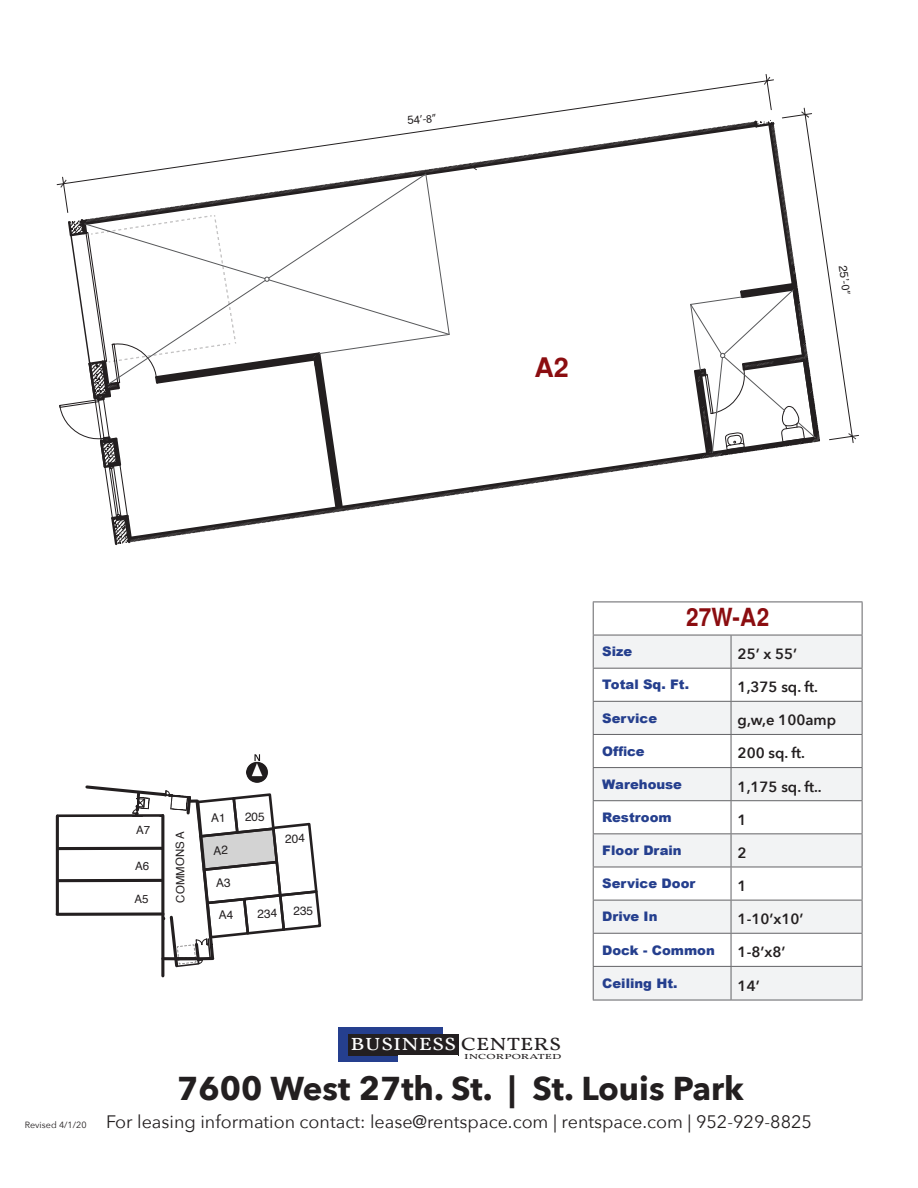
<style>
.page{position:relative;width:918px;height:1188px;background:#fff}
.page>*{position:absolute;margin:0;border:0;box-sizing:border-box;transform-origin:0 0}
.t1{font:700 33px "Avenir Next";color:#231f20}
.t2{font:700 27px "Helvetica";color:#8b0d10}
.t3{font:700 25.05px "Helvetica";color:#8b0d10;scale:.9 1}
.t4{font:18px "Avenir Next";color:#231f20}
.t5{font:18px "Vollkorn";color:#fff;scale:1.27 1}
.t6{font:600 14.85px "Avenir Next";color:#231f20}
.t7{font:900 13.2px "Arial";color:#253f8e}
.t8{font:11.55px "Helvetica";color:#231f20}
.t9{font:11.55px "Myriad Pro";color:#231f20}
.t10{font:9px "Avenir Next";color:#231f20}
.t11{font:7.5px "Vollkorn";color:#231f20;scale:1.68 1}
.s1{font-family:"Helvetica"}
.s2{font-family:"Myriad Pro"}
.s3{color:#231f20}
</style>
<div class="page">
<div style="left:339px;top:1028px;width:104px;height:34px;background:#253f8e"></div>
<div style="left:348px;top:1034px;width:110px;height:22px;background:#231f20"></div>
<div style="left:399px;top:1055px;width:59px;height:8px;background:#fff"></div>
<svg style="left:594px;top:636px;width:268px;height:364px;fill:#f2f3f4"></svg>
<hr style="left:862px;top:602px;width:1px;height:33px;background:#636366">
<hr style="left:593px;top:635px;width:1px;height:33px;background:#636366">
<hr style="left:731px;top:635px;width:1px;height:33px;background:#636366">
<hr style="left:862px;top:635px;width:1px;height:33px;background:#636366">
<hr style="left:593px;top:668px;width:138px;height:1px;background:#636366">
<hr style="left:593px;top:669px;width:1px;height:32px;background:#636366">
<hr style="left:731px;top:668px;width:132px;height:1px;background:#636366">
<hr style="left:731px;top:669px;width:1px;height:32px;background:#636366">
<hr style="left:862px;top:669px;width:1px;height:32px;background:#636366">
<hr style="left:593px;top:701px;width:138px;height:1px;background:#636366">
<hr style="left:593px;top:702px;width:1px;height:32px;background:#636366">
<hr style="left:731px;top:701px;width:132px;height:1px;background:#636366">
<hr style="left:731px;top:702px;width:1px;height:32px;background:#636366">
<hr style="left:862px;top:702px;width:1px;height:32px;background:#636366">
<hr style="left:593px;top:734px;width:138px;height:1px;background:#636366">
<hr style="left:593px;top:735px;width:1px;height:32px;background:#636366">
<hr style="left:731px;top:734px;width:132px;height:1px;background:#636366">
<hr style="left:731px;top:735px;width:1px;height:32px;background:#636366">
<hr style="left:862px;top:735px;width:1px;height:32px;background:#636366">
<hr style="left:593px;top:767px;width:138px;height:1px;background:#636366">
<hr style="left:593px;top:768px;width:1px;height:32px;background:#636366">
<hr style="left:731px;top:767px;width:132px;height:1px;background:#636366">
<hr style="left:731px;top:768px;width:1px;height:32px;background:#636366">
<hr style="left:862px;top:768px;width:1px;height:32px;background:#636366">
<hr style="left:593px;top:800px;width:138px;height:1px;background:#636366">
<hr style="left:593px;top:801px;width:1px;height:32px;background:#636366">
<hr style="left:731px;top:800px;width:132px;height:1px;background:#636366">
<hr style="left:731px;top:801px;width:1px;height:32px;background:#636366">
<hr style="left:862px;top:801px;width:1px;height:32px;background:#636366">
<hr style="left:593px;top:833px;width:138px;height:1px;background:#636366">
<hr style="left:593px;top:834px;width:1px;height:33px;background:#636366">
<hr style="left:731px;top:833px;width:132px;height:1px;background:#636366">
<hr style="left:731px;top:834px;width:1px;height:33px;background:#636366">
<hr style="left:862px;top:834px;width:1px;height:33px;background:#636366">
<hr style="left:593px;top:867px;width:138px;height:1px;background:#636366">
<hr style="left:593px;top:867px;width:1px;height:33px;background:#636366">
<hr style="left:731px;top:867px;width:132px;height:1px;background:#636366">
<hr style="left:731px;top:867px;width:1px;height:33px;background:#636366">
<hr style="left:862px;top:867px;width:1px;height:33px;background:#636366">
<hr style="left:593px;top:900px;width:138px;height:1px;background:#636366">
<hr style="left:593px;top:901px;width:1px;height:32px;background:#636366">
<hr style="left:731px;top:900px;width:132px;height:1px;background:#636366">
<hr style="left:731px;top:901px;width:1px;height:32px;background:#636366">
<hr style="left:862px;top:901px;width:1px;height:32px;background:#636366">
<hr style="left:593px;top:933px;width:138px;height:1px;background:#636366">
<hr style="left:593px;top:934px;width:1px;height:32px;background:#636366">
<hr style="left:731px;top:933px;width:132px;height:1px;background:#636366">
<hr style="left:731px;top:934px;width:1px;height:32px;background:#636366">
<hr style="left:862px;top:934px;width:1px;height:32px;background:#636366">
<hr style="left:593px;top:966px;width:138px;height:1px;background:#636366">
<hr style="left:593px;top:967px;width:1px;height:33px;background:#636366">
<hr style="left:731px;top:966px;width:132px;height:1px;background:#636366">
<hr style="left:731px;top:967px;width:1px;height:33px;background:#636366">
<hr style="left:862px;top:967px;width:1px;height:33px;background:#636366">
<hr style="left:593px;top:1000px;width:138px;height:1px;background:#636366">
<hr style="left:731px;top:1000px;width:132px;height:1px;background:#636366">
<hr style="left:593px;top:602px;width:138px;height:1px;background:#636366">
<hr style="left:593px;top:602px;width:1px;height:33px;background:#636366">
<hr style="left:731px;top:602px;width:132px;height:1px;background:#636366">
<hr style="left:593px;top:635px;width:138px;height:1px;background:#636366">
<hr style="left:731px;top:635px;width:132px;height:1px;background:#636366">
<svg style="left:57px;top:912px;width:27px;height:4px"></svg>
<hr style="left:58px;top:879px;width:104px;height:3px;background:#231f20">
<hr style="left:56px;top:816px;width:3px;height:98px;background:#231f20">
<hr style="left:161px;top:816px;width:3px;height:160px;background:#231f20">
<hr style="left:59px;top:847px;width:103px;height:3px;background:#231f20">
<hr style="left:57px;top:814px;width:105px;height:3px;background:#231f20">
<img style="left:246px;top:754px;width:22px;height:29px">
<svg style="left:57px;top:74px;width:717px;height:112px"></svg>
<svg style="left:764px;top:77px;width:6px;height:8px"></svg>
<svg style="left:58px;top:108px;width:801px;height:437px"></svg>
<div style="left:643px;top:178px;width:74px;height:88px;background:#fff"></div>
<svg style="left:84px;top:785px;width:238px;height:184px"></svg>
<p class="t9" style="left:407px;top:114px;width:30px;rotate:-6deg"><span class="s1">54</span>’-8”</p>
<p class="t2" style="left:534px;top:352px;width:36px">A2</p>
<p class="t8" style="left:852px;top:264px;width:30px;rotate:82deg">25’<span class="s2">-0”</span></p>
<p class="t10" style="left:25px;top:1117px;width:63px">Revised 4/1/20</p>
<p class="t8" style="left:136px;top:821px;width:16px">A7</p>
<p class="t8" style="left:135px;top:857px;width:16px">A6</p>
<p class="t8" style="left:135px;top:890px;width:16px">A5</p>
<p class="t8" style="left:172px;top:903px;width:73px;rotate:-91deg">COMMONS A</p>
<h3 class="t5" style="left:350px;top:1033px;width:168px">BUSINESS <span class="s3">CENTERS</span></h3>
<p class="t11" style="left:464px;top:1052px;width:59px">INCORPORATED</p>
<p class="t3" style="left:686px;top:603px;width:94px">27W-A2</p>
<p class="t7" style="left:602px;top:642px;width:31px">Size</p>
<p class="t6" style="left:738px;top:641px;width:61px">25’ x 55’</p>
<p class="t7" style="left:602px;top:675px;width:88px">Total Sq. Ft.</p>
<p class="t6" style="left:738px;top:674px;width:82px">1,375 sq. ft.</p>
<p class="t7" style="left:602px;top:708px;width:56px">Service</p>
<p class="t6" style="left:738px;top:707px;width:100px">g,w,e 100amp</p>
<p class="t7" style="left:602px;top:741px;width:44px">Office</p>
<p class="t6" style="left:738px;top:741px;width:69px">200 sq. ft.</p>
<p class="t7" style="left:602px;top:775px;width:81px">Warehouse</p>
<p class="t6" style="left:738px;top:774px;width:86px">1,175 sq. ft..</p>
<p class="t7" style="left:602px;top:808px;width:71px">Restroom</p>
<p class="t6" style="left:738px;top:807px;width:11px">1</p>
<p class="t7" style="left:602px;top:841px;width:81px">Floor Drain</p>
<p class="t6" style="left:738px;top:840px;width:11px">2</p>
<p class="t7" style="left:602px;top:874px;width:95px">Service Door</p>
<p class="t6" style="left:738px;top:873px;width:11px">1</p>
<p class="t7" style="left:602px;top:907px;width:57px">Drive In</p>
<p class="t6" style="left:738px;top:906px;width:67px">1-10’x10’</p>
<p class="t7" style="left:602px;top:940px;width:114px">Dock - Common</p>
<p class="t6" style="left:738px;top:939px;width:49px">1-8’x8’</p>
<p class="t7" style="left:602px;top:974px;width:77px">Ceiling Ht.</p>
<p class="t6" style="left:738px;top:973px;width:24px">14’</p>
<h1 class="t1" style="left:177px;top:1059px;width:568px">7600 West 27th. St. | St. Louis Park</h1>
<h3 class="t4" style="left:106px;top:1106px;width:707px">For leasing information contact: lease@rentspace.com | rentspace.com | 952-929-8825</h3>
</div>
